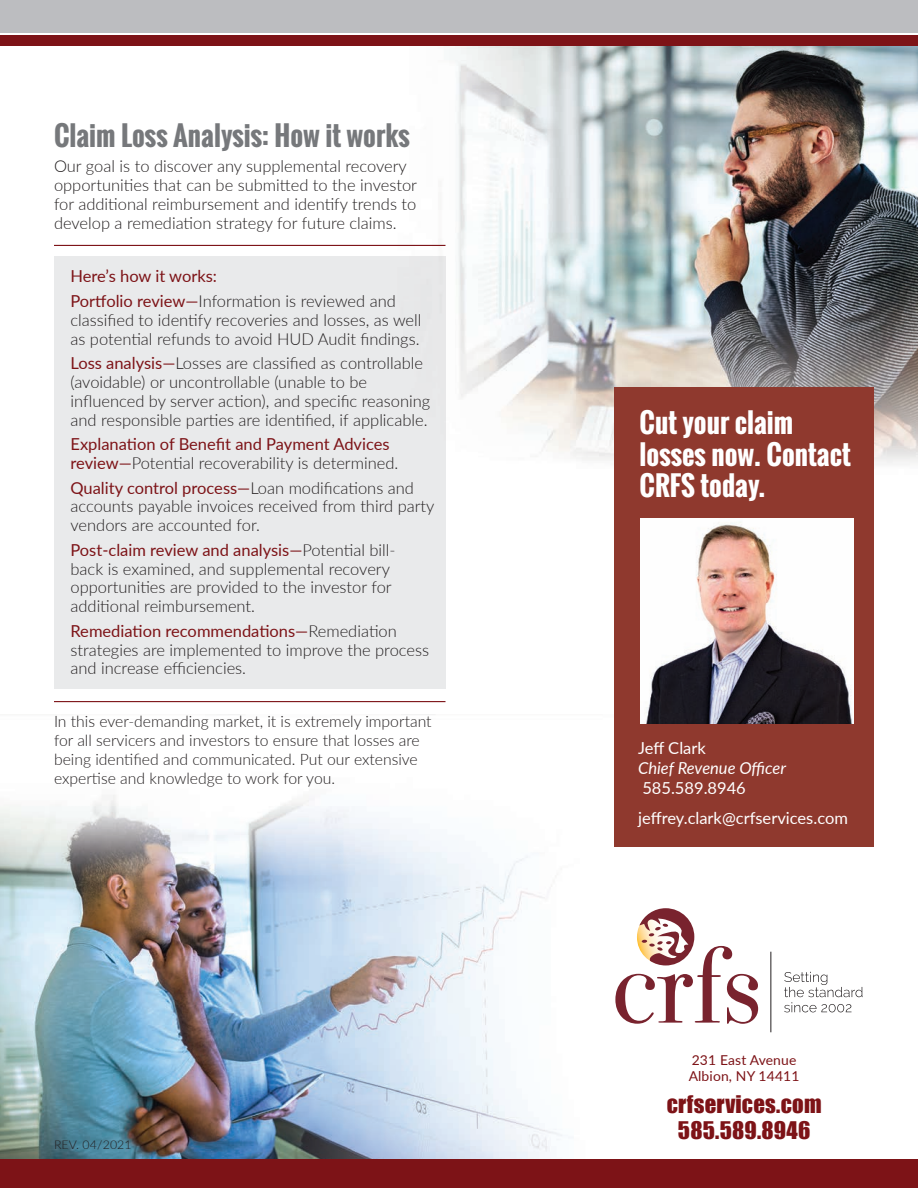
<style>
.page{position:relative;width:918px;height:1188px;background:#fff}
.page>*{position:absolute;margin:0;border:0;box-sizing:border-box;transform-origin:0 0}
.t1{font:700 27px/31.5px "Oswald";color:#fff}
.t2{font:700 27px "Oswald";color:#76787b}
.t3{font:22.35px "Impact";letter-spacing:.01em;color:#7d1317}
.t4{font:300 16.5px/18.9px "Lato";color:#231f20}
.t5{font:16.5px/18.9px "Lato";color:#7d1317}
.t6{font:16.5px/19.8px "Lato";color:#fff}
.t7{font:300 15.75px/18.9px "Lato";color:#231f20}
.t8{font:13.65px/16.5px "Lato";letter-spacing:.01em;color:#7d1317}
.t9{font:300 12.15px "Lato";letter-spacing:.01em;color:#231f20}
.s1{font-weight:400;color:#7d1317}
.s2{font-weight:300;color:#231f20}
.s3{font-style:italic}
</style>
<div class="page">
<img style="left:365px;top:45px;width:553px;height:419px">
<img style="left:0;top:795px;width:699px;height:365px">
<div style="left:0;top:1160px;width:918px;height:28px;background:#7d1317"></div>
<div style="left:0;top:0;width:918px;height:33px;background:#bcbdc0"></div>
<div style="left:0;top:35px;width:918px;height:10px;background:#7d1317"></div>
<div style="left:54px;top:256px;width:392px;height:432px;background:#e9eaeb"></div>
<div style="left:614px;top:388px;width:260px;height:459px;background:#8f392e"></div>
<img style="left:640px;top:518px;width:213px;height:206px">
<hr style="left:54px;top:245px;width:392px;height:1px;background:#7d1317">
<hr style="left:54px;top:701px;width:392px;height:1px;background:#7d1317">
<svg style="left:615px;top:908px;width:143px;height:116px"></svg>
<hr style="left:771px;top:952px;width:1px;height:80px;background:#231f20">
<svg style="left:784px;top:972px;width:79px;height:40px"></svg>
<p class="t2" style="left:54px;top:115px;width:357px">Claim Loss Analysis: How it works</p>
<p class="t4" style="left:54px;top:156px;width:365px">Our goal is to discover any supplemental recovery opportunities that can be submitted to the investor for additional reimbursement and identify trends to develop a remediation strategy for future claims.</p>
<p class="t5" style="left:70px;top:266px;width:148px">Here’s how it works:</p>
<p class="t4" style="left:70px;top:291px;width:353px"><span class="s1">Portfolio review—</span>Information is reviewed and classified to identify recoveries and losses, as well as potential refunds to avoid HUD Audit findings.</p>
<p class="t4" style="left:70px;top:353px;width:361px"><span class="s1">Loss analysis—</span>Losses are classified as controllable (avoidable) or uncontrollable (unable to be influenced by server action), and specific reasoning and responsible parties are identified, if applicable.</p>
<p class="t5" style="left:70px;top:434px;width:329px">Explanation of Benefit and Payment Advices review—<span class="s2">Potential recoverability is determined.</span></p>
<p class="t4" style="left:70px;top:478px;width:366px"><span class="s1">Quality control process—</span>Loan modifications and accounts payable invoices received from third party vendors are accounted for.</p>
<p class="t4" style="left:70px;top:540px;width:327px"><span class="s1">Post-claim review and analysis—</span>Potential bill&shy;back is examined, and supplemental recovery opportunities are provided to the investor for additional reimbursement.</p>
<p class="t4" style="left:70px;top:621px;width:360px"><span class="s1">Remediation recommendations—</span>Remediation strategies are implemented to improve the process and increase efficiencies.</p>
<p class="t7" style="left:54px;top:712px;width:379px">In this ever-demanding market, it is extremely important for all servicers and investors to ensure that losses are being identified and communicated. Put our extensive expertise and knowledge to work for you.</p>
<p class="t9" style="left:54px;top:1136px;width:79px">REV. 04/2021</p>
<p class="t1" style="left:640px;top:407px;width:213px">Cut your claim losses now. Contact<br>CRFS today.</p>
<p class="t6" style="left:638px;top:738px;width:149px">Jeff Clark<br><span class="s3">Chief Revenue Officer<br></span>585.589.8946</p>
<p class="t6" style="left:638px;top:808px;width:211px">jeffrey.clark@crfservices.com</p>
<p class="t8" style="left:689px;top:1051px;width:112px">231 East Avenue<br>Albion, NY 14411</p>
<p class="t3" style="left:667px;top:1087px;width:156px">CRFSERVICES.COM</p>
<p class="t3" style="left:678px;top:1113px;width:134px">585.589.8946</p>
</div>
